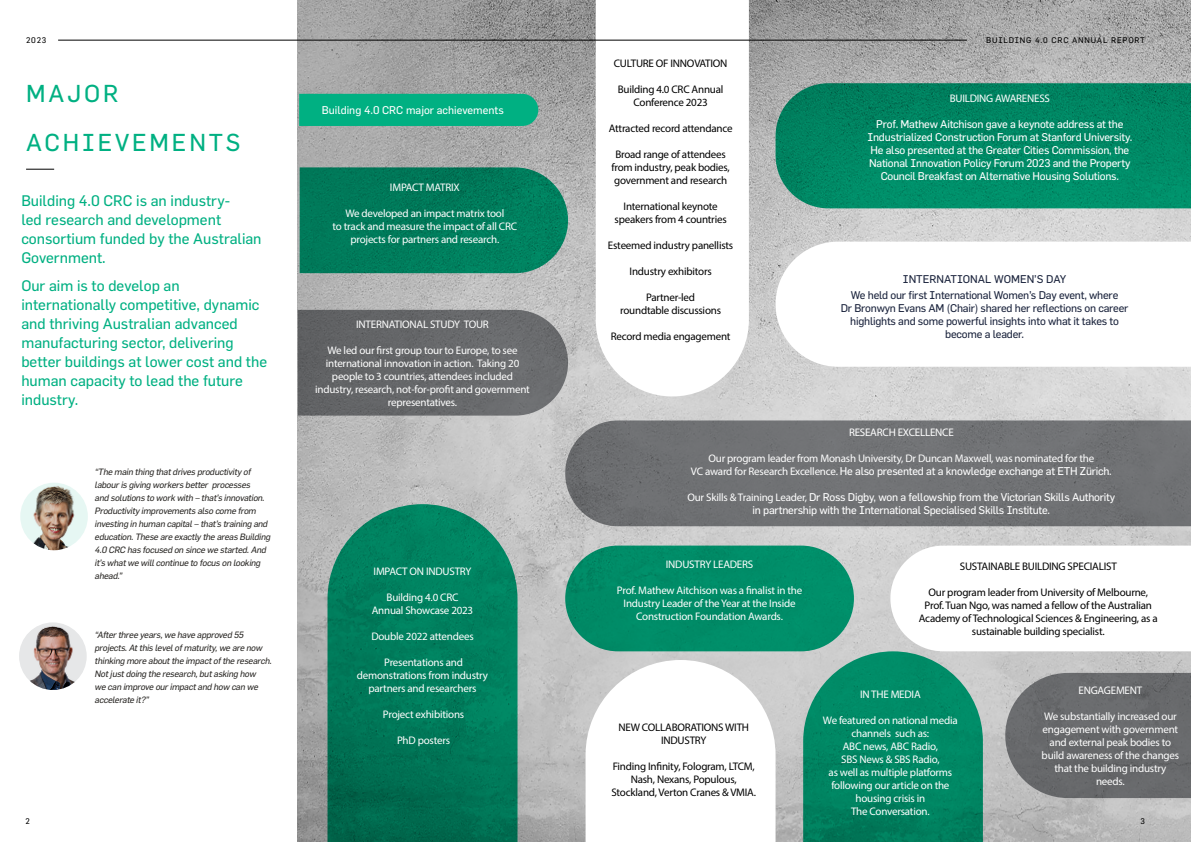
<style>
.page{position:relative;width:1191px;height:842px;background:#fff}
.page>*{position:absolute;margin:0;border:0;box-sizing:border-box;transform-origin:0 0}
.t1{font:24px/49px "Flama Basic";letter-spacing:.12em;color:#00b082}
.t2{font:15px/19px "Flama Basic";color:#00b082}
.t3{font:11px/13px "Myriad Pro";letter-spacing:-.02em;color:#fff;text-align:center}
.t4{font:11px/13px "Myriad Pro";letter-spacing:-.02em;color:#000;text-align:center}
.t5{font:11px/13px "Flama Basic";letter-spacing:-.02em;color:#fff;text-align:center}
.t6{font:11px/13px "Flama Basic";letter-spacing:-.02em;color:#1b243d;text-align:center}
.t7{font:11px "Flama Basic";color:#fff}
.t8{font:italic 9px/13px "Flama Basic";color:#2c2a27}
.t9{font:8px "Flama Basic";letter-spacing:.1em;color:#000}
.s1{font-family:"Myriad Pro"}
</style>
<div class="page">
<img style="left:298px;top:0;width:893px;height:842px">
<svg style="left:26px;top:169px;width:28px;height:1px"></svg>
<div style="left:299px;top:94px;width:239px;height:32px;background:#00b082"></div>
<img style="left:20px;top:483px;width:68px;height:67px">
<img style="left:19px;top:622px;width:68px;height:68px">
<svg style="left:300px;top:167px;width:268px;height:106px;background:#087d5e"></svg>
<svg style="left:298px;top:310px;width:270px;height:106px;background:#6a6b6d"></svg>
<div style="left:565px;top:546px;width:289px;height:105px;background:#008c68;border-radius:53px"></div>
<svg style="left:327px;top:504px;width:190px;height:338px;background:#0c7d5f"></svg>
<svg style="left:585px;top:660px;width:190px;height:182px"></svg>
<svg style="left:775px;top:83px;width:416px;height:125px;background:#078967"></svg>
<div style="left:565px;top:420px;width:626px;height:106px;background:#707274"></div>
<svg style="left:803px;top:546px;width:388px;height:296px"></svg>
<svg style="left:595px;top:0;width:154px;height:396px"></svg>
<svg style="left:775px;top:242px;width:416px;height:125px"></svg>
<hr style="left:58px;top:40px;width:909px;height:1px;background:#000">
<p class="t9" style="left:26px;top:36px;width:22px">2023</p>
<p class="t9" style="left:986px;top:36px;width:160px">BUILDING 4.0 CRC ANNUAL REPORT</p>
<h1 class="t1" style="left:26px;top:69px;width:216px">MAJOR<br>ACHIEVEMENTS</h1>
<h2 class="t2" style="left:21px;top:191px;width:242px">Building 4.0 CRC is an industry-<br>led research and development consortium funded by the Australian<br>Government.</h2>
<h2 class="t2" style="left:21px;top:275px;width:247px">Our aim is to develop an internationally competitive, dynamic and thriving Australian advanced manufacturing sector, delivering better buildings at lower cost and the human capacity to lead the future industry.</h2>
<p class="t8" style="left:95px;top:465px;width:179px">“The main thing thatdrives productivity of labouris giving workers better processes<br>and solutions to work with – that’s innovation.<br>Productivity improvements also come from investing in human capital– that’s training and education.These are exactly the areas Building 4.0 CRC has focused on since we started.And it’s whatwe willcontinue to focus on looking ahead.”</p>
<p class="t9" style="left:26px;top:816px;width:6px">2</p>
<p class="t8" style="left:95px;top:628px;width:180px">“Afterthree years,we have approved 55 projects.Atthis levelofmaturity,we are now thinking more aboutthe impactofthe research.<br>Notjustdoing the research,butasking how<br>we can improve ourimpactand how can we accelerate it?”</p>
<p class="t7" style="left:322px;top:104px;width:183px">Building 4.0 CRC major achievements</p>
<p class="t3" style="left:390px;top:180px;width:71px">IMPACT MATRIX</p>
<p class="t3" style="left:332px;top:206px;width:186px">We developed an impact matrix tool<br>to track and measure the impact of all CRC projects for partners and research.</p>
<p class="t3" style="left:356px;top:317px;width:134px">INTERNATIONAL STUDY TOUR</p>
<p class="t3" style="left:315px;top:343px;width:216px">We led our first group tour to Europe, to see international innovation in action. Taking 20 people to 3 countries, attendees included industry, research, not-for-profit and government representatives.</p>
<p class="t3" style="left:373px;top:565px;width:99px">IMPACT ON INDUSTRY</p>
<p class="t3" style="left:372px;top:591px;width:103px">Building 4.0 CRC<br>Annual Showcase 2023</p>
<p class="t3" style="left:371px;top:630px;width:104px">Double 2022 attendees</p>
<p class="t3" style="left:357px;top:656px;width:133px">Presentations and demonstrations from industry partners and researchers</p>
<p class="t3" style="left:383px;top:708px;width:83px">Project exhibitions</p>
<p class="t3" style="left:397px;top:734px;width:55px">PhD posters</p>
<p class="t4" style="left:613px;top:56px;width:115px">CULTURE OF INNOVATION</p>
<p class="t4" style="left:618px;top:82px;width:107px">Building 4.0 CRC Annual<br>Conference 2023</p>
<p class="t4" style="left:609px;top:121px;width:125px">Attracted record attendance</p>
<p class="t4" style="left:611px;top:147px;width:120px">Broad range of attendees from industry, peak bodies, government and research</p>
<p class="t4" style="left:614px;top:199px;width:114px">International keynote speakers from 4 countries</p>
<p class="t4" style="left:608px;top:238px;width:127px">Esteemed industry panellists</p>
<p class="t4" style="left:629px;top:264px;width:84px">Industry exhibitors</p>
<p class="t4" style="left:620px;top:290px;width:102px">Partner-led roundtable discussions</p>
<p class="t4" style="left:611px;top:329px;width:121px">Record media engagement</p>
<p class="t3" style="left:949px;top:92px;width:102px">BUILDING AWARENESS</p>
<p class="t5" style="left:867px;top:117px;width:266px">Prof. Mathew Aitchison gave a keynote address at the Industrialized Construction Forum at Stanford University.<br>He also presented at the Greater Cities Commission, the National Innovation Policy Forum 2023 and the Property Council Breakfast on Alternative Housing Solutions.</p>
<p class="t6" style="left:851px;top:271px;width:269px;line-height:15.8px">INTERNATIONAL WOMEN’S DAY<br>We held our first International Women’s Day event, where</p>
<p class="t6" style="left:840px;top:301px;width:289px">Dr Bronwyn Evans AM (Chair) shared her reflections on career highlights and some powerful insights into what it takes to become a leader.</p>
<p class="t3" style="left:849px;top:425px;width:106px">RESEARCH EXCELLENCE</p>
<p class="t3" style="left:708px;top:451px;width:387px">Our program leader from Monash University, Dr Duncan Maxwell, was nominated for the</p>
<p class="t5" style="left:691px;top:464px;width:422px"><span class="s1">VC award for Research Excellence.</span> He also presented at a knowledge exchange at ETH Zürich.</p>
<p class="t5" style="left:687px;top:490px;width:429px"><span class="s1">Our Skills &amp; Training Leader,</span> Dr Ross Digby, won a fellowship from the Victorian Skills Authority in partnership with the International Specialised Skills Institute.</p>
<p class="t3" style="left:666px;top:558px;width:89px">INDUSTRY LEADERS</p>
<p class="t3" style="left:617px;top:584px;width:187px">Prof. Mathew Aitchison was a finalist in the<br>Industry Leader of the Year at the Inside<br>Construction Foundation Awards.</p>
<p class="t4" style="left:618px;top:720px;width:132px">NEW COLLABORATIONS WITH<br>INDUSTRY</p>
<p class="t4" style="left:611px;top:759px;width:146px">Finding Infinity, Fologram, LTCM,<br>Nash, Nexans, Populous,<br>Stockland, Verton Cranes &amp; VMIA.</p>
<p class="t4" style="left:959px;top:560px;width:158px">SUSTAINABLE BUILDING SPECIALIST</p>
<p class="t4" style="left:919px;top:586px;width:240px">Our program leader from University of Melbourne, Prof. Tuan Ngo, was named a fellow of the Australian Academy of Technological Sciences &amp; Engineering, as a sustainable building specialist.</p>
<p class="t3" style="left:860px;top:688px;width:62px">IN THE MEDIA</p>
<p class="t3" style="left:823px;top:714px;width:136px">We featured on national media channels such as:<br>ABC news, ABC Radio,<br>SBS News &amp; SBS Radio,<br>as well as multiple platforms following our article on the housing crisis in<br>The Conversation.</p>
<p class="t3" style="left:1078px;top:684px;width:65px">ENGAGEMENT</p>
<p class="t3" style="left:1041px;top:710px;width:139px">We substantially increased our engagement with government and external peak bodies to build awareness of the changes that the building industry needs.</p>
<p class="t9" style="left:1140px;top:816px;width:6px">3</p>
</div>
